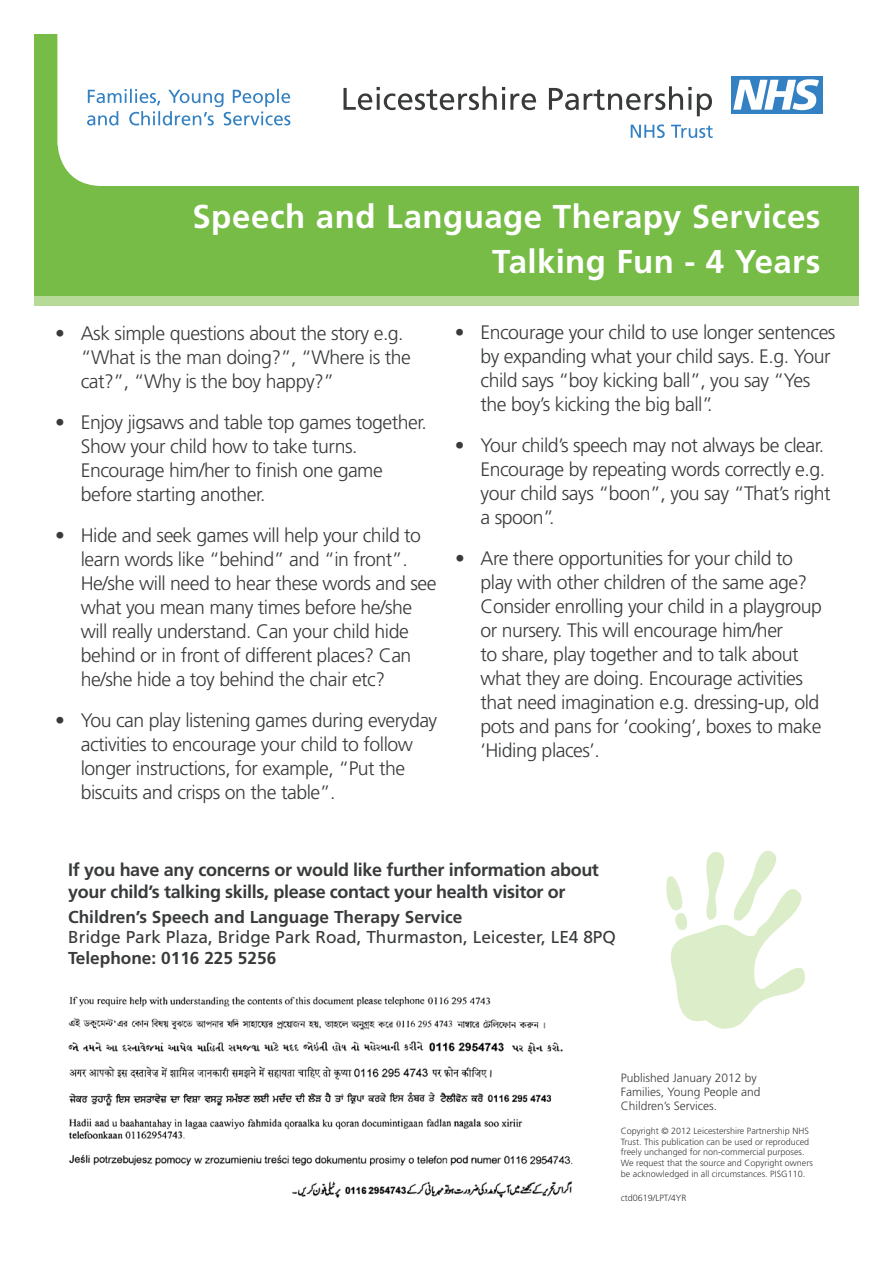
<style>
.page{position:relative;width:893px;height:1263px;background:#fff}
.page>*{position:absolute;margin:0;border:0;box-sizing:border-box;transform-origin:0 0}
.t1{font:700 33px/45px "Frutiger";letter-spacing:.015em;color:#fff;text-align:right}
.t2{font:300 19.5px/24px "Frutiger";letter-spacing:-.025em;color:#383a3b}
.t3{font:700 18px/21.6px "Frutiger";letter-spacing:-.02em;color:#383a3b}
.t4{font:700 17.25px "Frutiger";color:#383a3b}
.t5{font:17.25px "Frutiger";color:#383a3b}
.t6{font:300 12px/14.4px "Frutiger";color:#383a3b}
.t7{font:300 9px/10.8px "Frutiger";color:#383a3b}
</style>
<div class="page">
<div style="left:34px;top:290px;width:825px;height:15px;background:#b7da98"></div>
<div style="left:34px;top:34px;width:825px;height:262px;background:#77bc46"></div>
<div style="left:57px;top:34px;width:802px;height:152px;background:#fff"></div>
<img style="left:68px;top:996px;width:505px;height:202px">
<svg style="left:666px;top:850px;width:139px;height:179px"></svg>
<svg style="left:87px;top:89px;width:203px;height:36px;background:#d4e4f2"></svg>
<svg style="left:343px;top:86px;width:193px;height:24px;background:#c7c7c8"></svg>
<svg style="left:549px;top:86px;width:163px;height:30px;background:#d0d0d1"></svg>
<svg style="left:631px;top:124px;width:34px;height:14px"></svg>
<svg style="left:671px;top:125px;width:42px;height:13px"></svg>
<div style="left:731px;top:76px;width:91px;height:37px;background:#3381c2"></div>
<svg style="left:733px;top:79px;width:86px;height:31px"></svg>
<h1 class="t1" style="left:192px;top:193px;width:630px">Speech and Language Therapy Services<br>Talking Fun - 4 Years</h1>
<p class="t2" style="left:81px;top:321px;width:332px;text-indent:-26px">• Ask simple questions about the story e.g. “What is the man doing?”, “Where is the cat?”, “Why is the boy happy?”</p>
<p class="t2" style="left:81px;top:410px;width:348px;text-indent:-26px">• Enjoy jigsaws and table top games together.<br>Show your child how to take turns.<br>Encourage him/her to finish one game before starting another.</p>
<p class="t2" style="left:81px;top:523px;width:357px;text-indent:-26px">• Hide and seek games will help your child to learn words like “behind” and “in front”.<br>He/she will need to hear these words and see what you mean many times before he/she will really understand. Can your child hide behind or in front of different places? Can he/she hide a toy behind the chair etc?</p>
<p class="t2" style="left:81px;top:708px;width:358px;text-indent:-26px">• You can play listening games during everyday activities to encourage your child to follow longer instructions, for example, “Put the biscuits and crisps on the table”.</p>
<p class="t2" style="left:480px;top:320px;width:357px;text-indent:-26px">• Encourage your child to use longer sentences by expanding what your child says. E.g. Your child says “boy kicking ball”, you say “Yes the boy’s kicking the big ball”.</p>
<p class="t2" style="left:480px;top:433px;width:352px;text-indent:-26px">• Your child’s speech may not always be clear.<br>Encourage by repeating words correctly e.g. your child says “boon”, you say “That’s right a spoon”.</p>
<p class="t2" style="left:480px;top:546px;width:343px;text-indent:-26px">• Are there opportunities for your child to play with other children of the same age?<br>Consider enrolling your child in a playgroup or nursery. This will encourage him/her<br>to share, play together and to talk about what they are doing. Encourage activities that need imagination e.g. dressing-up, old pots and pans for ‘cooking’, boxes to make ‘Hiding places’.</p>
<p class="t3" style="left:68px;top:859px;width:532px">If you have any concerns or would like further information about your child’s talking skills, please contact your health visitor or</p>
<p class="t4" style="left:68px;top:906px;width:396px">Children’s Speech and Language Therapy Service</p>
<p class="t5" style="left:68px;top:927px;width:549px">Bridge Park Plaza, Bridge Park Road, Thurmaston, Leicester, LE4 8PQ</p>
<p class="t4" style="left:68px;top:948px;width:210px">Telephone: 0116 225 5256</p>
<p class="t6" style="left:621px;top:1070px;width:141px">Published January 2012 by<br>Families, Young People and<br>Children’s Services.</p>
<p class="t7" style="left:621px;top:1125px;width:194px">Copyright © 2012 Leicestershire Partnership NHS Trust. This publication can be used or reproduced freely unchanged for non-commercial purposes.<br>We request that the source and Copyright owners be acknowledged in all circumstances. PISG110.</p>
<p class="t7" style="left:621px;top:1192px;width:67px">ctd0619/LPT/4YR</p>
</div>
